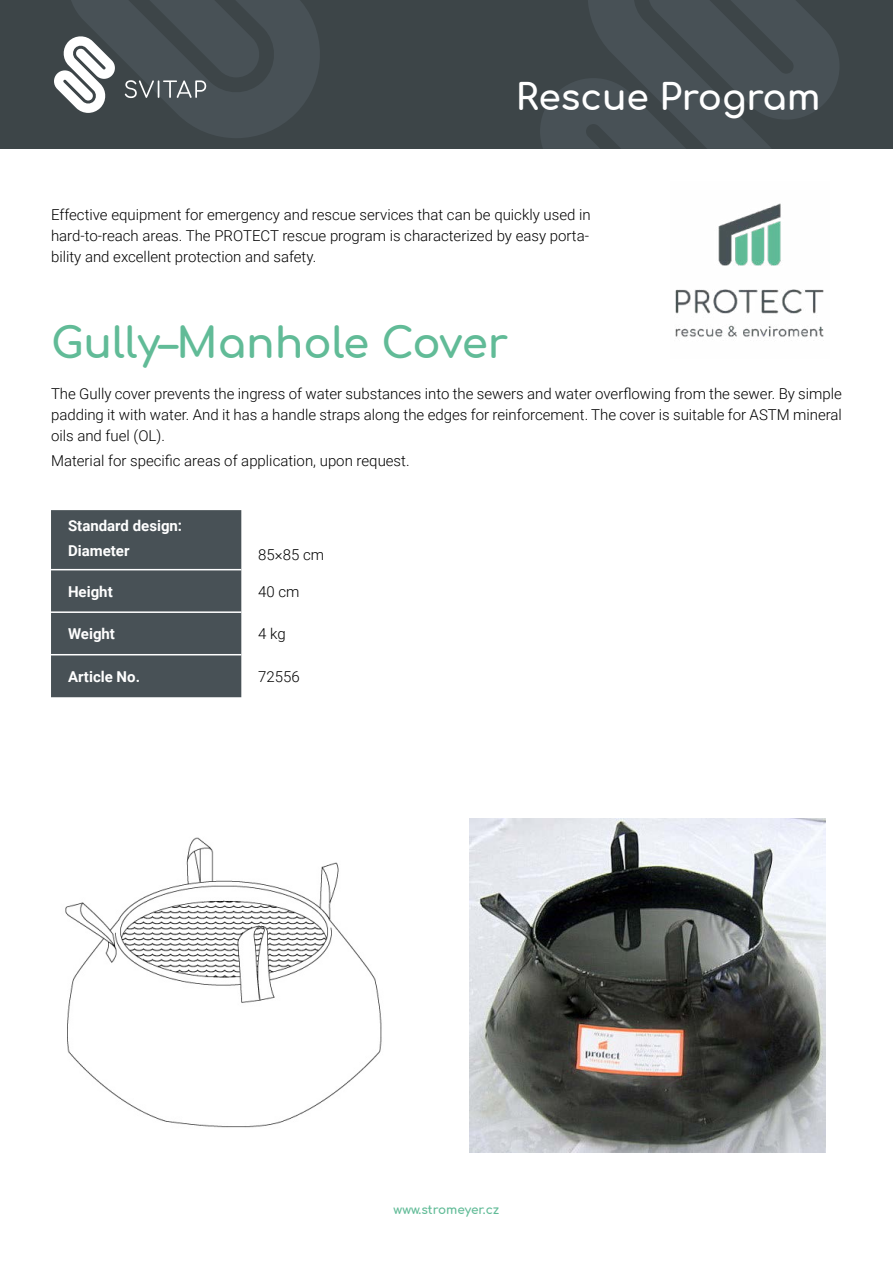
<style>
.page{position:relative;width:893px;height:1263px;background:#fff}
.page>*{position:absolute;margin:0;border:0;box-sizing:border-box;transform-origin:0 0}
.Nadpis{font:700 42px "Comfortaa";color:#61bb97}
.t1{font:700 36px "Comfortaa";color:#fff}
.Tabulka__text{font:300 15px/21px "Roboto";color:#000;text-align:justify}
.Tabulka__záhlaví{font:700 15px "Roboto";color:#fff}
.t2{font:700 12px "Comfortaa";color:#61bb97}
</style>
<div class="page">
<div style="left:0;top:0;width:893px;height:149px;background:#3d4548"></div>
<svg style="left:540px;top:0;width:299px;height:149px"></svg>
<img style="left:65px;top:818px;width:405px;height:334px">
<img style="left:470px;top:818px;width:356px;height:334px">
<div style="left:51px;top:510px;width:190px;height:187px;background:#485156"></div>
<hr style="left:51px;top:569px;width:190px;height:1px;background:#fff">
<hr style="left:51px;top:611px;width:190px;height:2px;background:#fff">
<hr style="left:51px;top:654px;width:190px;height:1px;background:#fff">
<svg style="left:54px;top:0;width:266px;height:138px"></svg>
<img style="left:675px;top:203px;width:149px;height:137px">
<h2 class="t1" style="left:516px;top:64px;width:306px">Rescue Program</h2>
<p class="Tabulka__text" style="left:51px;top:203px;width:541px">Effective equipment for emergency and rescue services that can be quickly used in hard-to-reach areas. The PROTECT rescue program is characterized by easy porta&shy;bility and excellent protection and safety.</p>
<p class="Nadpis" style="left:51px;top:304px;width:459px">Gully–Manhole Cover</p>
<p class="Tabulka__text" style="left:51px;top:383px;width:792px">The Gully cover prevents the ingress of water substances into the sewers and water overflowing from the sewer. By simple padding it with water. And it has a handle straps along the edges for reinforcement. The cover is suitable for ASTM mineral oils and fuel (OL).</p>
<p class="Tabulka__text" style="left:51px;top:450px;width:360px">Material for specific areas of application, upon request.</p>
<p class="Tabulka__záhlaví" style="left:68px;top:515px;width:116px">Standard design:</p>
<p class="Tabulka__záhlaví" style="left:68px;top:540px;width:63px">Diameter</p>
<p class="Tabulka__text" style="left:258px;top:544px;width:67px">85×85 cm</p>
<p class="Tabulka__záhlaví" style="left:68px;top:581px;width:46px">Height</p>
<p class="Tabulka__text" style="left:258px;top:580px;width:43px">40 cm</p>
<p class="Tabulka__záhlaví" style="left:68px;top:623px;width:49px">Weight</p>
<p class="Tabulka__text" style="left:258px;top:623px;width:29px">4 kg</p>
<p class="Tabulka__záhlaví" style="left:68px;top:666px;width:74px">Article No.</p>
<p class="Tabulka__text" style="left:258px;top:665px;width:43px">72556</p>
<p class="t2" style="left:394px;top:1198px;width:107px">www.stromeyer.cz</p>
</div>
